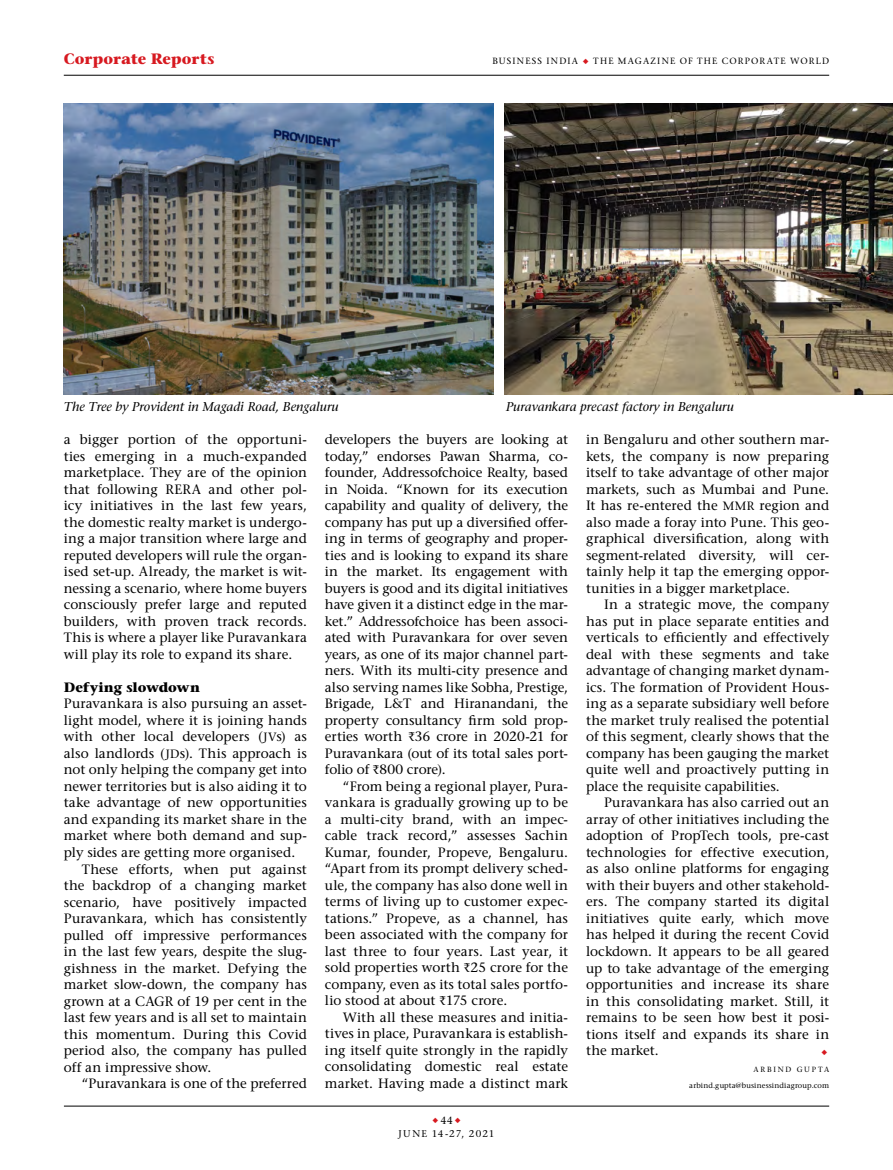
<style>
.page{position:relative;width:893px;height:1170px;background:#fff}
.page>*{position:absolute;margin:0;border:0;box-sizing:border-box;transform-origin:0 0}
.t1{font:700 15px "Stone Serif Std";letter-spacing:.005em;color:#d71920}
.t2{font:500 13.5px/16.5px "Stone Serif Std";letter-spacing:.005em;color:#000;text-align:justify}
.t3{font:700 13.5px "Stone Serif Std";letter-spacing:-.005em;color:#000}
.t4{font:italic 500 12.75px "Stone Serif Std";color:#000}
.t5{font:500 10.5px "Stone Serif Std";color:#000}
.t6{font:500 9.75px "Stone Serif Std";letter-spacing:.125em;color:#000}
.t7{font:500 9px "Stone Serif Std";letter-spacing:.135em;color:#000}
.t8{font:500 7.5px "Stone Serif Std";letter-spacing:.02em;color:#000}
.s1{color:#d71920}
.s2{font-size:12px}
.s3{font-family:"ITF Rupee";font-weight:400}
</style>
<div class="page">
<hr style="left:64px;top:75px;width:765px;height:1px;background:#000">
<hr style="left:64px;top:1105px;width:765px;height:1px;background:#000">
<img style="left:64px;top:103px;width:429px;height:291px">
<img style="left:505px;top:103px;width:388px;height:291px">
<p class="t1" style="left:64px;top:49px;width:152px">Corporate Reports</p>
<p class="t7" style="left:492px;top:55px;width:338px">Business India <span class="s1">◆</span> the magazine of the corporate world</p>
<p class="t4" style="left:64px;top:399px;width:276px">The Tree by Provident in Magadi Road, Bengaluru</p>
<p class="t4" style="left:506px;top:399px;width:229px">Puravankara precast factory in Bengaluru</p>
<p class="t2" style="left:64px;top:431px;width:245px">a bigger portion of the opportuni&shy;ties emerging in a much-expanded marketplace. They are of the opinion that following RERA and other pol&shy;icy initiatives in the last few years, the domestic realty market is undergo&shy;ing a major transition where large and reputed developers will rule the organ&shy;ised set-up. Already, the market is wit&shy;nessing a scenario, where home buyers consciously prefer large and reputed builders, with proven track records.<br>This is where a player like Puravankara will play its role to expand its share.</p>
<p class="t3" style="left:64px;top:678px;width:138px">Defying slowdown</p>
<p class="t2" style="left:64px;top:695px;width:245px">Puravankara is also pursuing an asset-</p>
<p class="t2" style="left:64px;top:712px;width:245px">light model, where it is joining hands</p>
<p class="t2" style="left:64px;top:728px;width:245px">with other local developers (<span class="s2">JV</span>s) as</p>
<p class="t2" style="left:64px;top:745px;width:245px">also landlords (<span class="s2">JD</span>s). This approach is</p>
<p class="t2" style="left:64px;top:761px;width:245px">not only helping the company get into</p>
<p class="t2" style="left:64px;top:778px;width:245px">newer territories but is also aiding it to</p>
<p class="t2" style="left:64px;top:794px;width:245px">take advantage of new opportunities</p>
<p class="t2" style="left:64px;top:811px;width:245px">and expanding its market share in the</p>
<p class="t2" style="left:64px;top:827px;width:245px">market where both demand and sup-</p>
<p class="t2" style="left:64px;top:844px;width:233px">ply sides are getting more organised.</p>
<p class="t2" style="left:82px;top:860px;width:227px">These efforts, when put against</p>
<p class="t2" style="left:64px;top:877px;width:245px">the backdrop of a changing market</p>
<p class="t2" style="left:64px;top:893px;width:245px">scenario, have positively impacted</p>
<p class="t2" style="left:64px;top:910px;width:245px">Puravankara, which has consistently</p>
<p class="t2" style="left:64px;top:926px;width:245px">pulled off impressive performances</p>
<p class="t2" style="left:64px;top:943px;width:245px">in the last few years, despite the slug-</p>
<p class="t2" style="left:64px;top:959px;width:245px">gishness in the market. Defying the</p>
<p class="t2" style="left:64px;top:976px;width:245px">market slow-down, the company has</p>
<p class="t2" style="left:64px;top:992px;width:245px">grown at a CAGR of 19 per cent in the</p>
<p class="t2" style="left:64px;top:1009px;width:245px">last few years and is all set to maintain</p>
<p class="t2" style="left:64px;top:1025px;width:245px">this momentum. During this Covid</p>
<p class="t2" style="left:64px;top:1042px;width:245px">period also, the company has pulled</p>
<p class="t2" style="left:64px;top:1058px;width:149px">off an impressive show.</p>
<p class="t2" style="left:82px;top:1075px;width:227px">“Puravankara is one of the preferred</p>
<p class="t2" style="left:325px;top:431px;width:245px">developers the buyers are looking at today,” endorses Pawan Sharma, co&shy;founder, Addressofchoice Realty, based in Noida. “Known for its execution capability and quality of delivery, the company has put up a diversified offer&shy;ing in terms of geography and proper&shy;ties and is looking to expand its share in the market. Its engagement with buyers is good and its digital initiatives have given it a distinct edge in the mar&shy;ket.” Addressofchoice has been associ&shy;ated with Puravankara for over seven years, as one of its major channel part&shy;ners. With its multi-city presence and also serving names like Sobha, Prestige, Brigade, L&amp;T and Hiranandani, the property consultancy firm sold prop&shy;erties worth <span class="s3">R</span>36 crore in 2020-21 for Puravankara (out of its total sales port&shy;folio of <span class="s3">R</span>800 crore).</p>
<p class="t2" style="left:325px;top:777px;width:245px;text-indent:18px">“From being a regional player, Pura&shy;vankara is gradually growing up to be a multi-city brand, with an impec&shy;cable track record,” assesses Sachin Kumar, founder, Propeve, Bengaluru. “Apart from its prompt delivery sched&shy;ule, the company has also done well in terms of living up to customer expec&shy;tations.” Propeve, as a channel, has been associated with the company for last three to four years. Last year, it sold properties worth <span class="s3">R</span>25 crore for the company, even as its total sales portfo&shy;lio stood at about <span class="s3">R</span>175 crore.</p>
<p class="t2" style="left:325px;top:1008px;width:245px;text-indent:18px">With all these measures and initia&shy;tives in place, Puravankara is establish&shy;ing itself quite strongly in the rapidly consolidating domestic real estate market. Having made a distinct mark</p>
<p class="t5" style="left:432px;top:1113px;width:30px"><span class="s1">◆</span>44<span class="s1">◆</span></p>
<p class="t6" style="left:399px;top:1127px;width:97px">june 14-27, 2021</p>
<p class="t2" style="left:586px;top:431px;width:245px">in Bengaluru and other southern mar&shy;kets, the company is now preparing itself to take advantage of other major markets, such as Mumbai and Pune.<br>It has re-entered the <span class="s2">MMR</span> region and also made a foray into Pune. This geo&shy;graphical diversification, along with segment-related diversity, will cer&shy;tainly help it tap the emerging oppor&shy;tunities in a bigger marketplace.</p>
<p class="t2" style="left:586px;top:596px;width:245px;text-indent:18px">In a strategic move, the company has put in place separate entities and verticals to efficiently and effectively deal with these segments and take advantage of changing market dynam&shy;ics. The formation of Provident Hous&shy;ing as a separate subsidiary well before the market truly realised the potential of this segment, clearly shows that the company has been gauging the market quite well and proactively putting in place the requisite capabilities.</p>
<p class="t2" style="left:586px;top:794px;width:245px;text-indent:18px">Puravankara has also carried out an array of other initiatives including the adoption of PropTech tools, pre-cast technologies for effective execution, as also online platforms for engaging with their buyers and other stakehold&shy;ers. The company started its digital initiatives quite early, which move has helped it during the recent Covid lockdown. It appears to be all geared up to take advantage of the emerging opportunities and increase its share in this consolidating market. Still, it remains to be seen how best it posi&shy;tions itself and expands its share in the market.</p>
<p class="t8" style="left:753px;top:1064px;width:13px">Arbi</p>
<p class="t8" style="left:778px;top:1064px;width:41px">nd Gupta</p>
<p class="t8" style="left:689px;top:1080px;width:141px">arbind.gupta@businessindiagroup.com</p>
</div>
